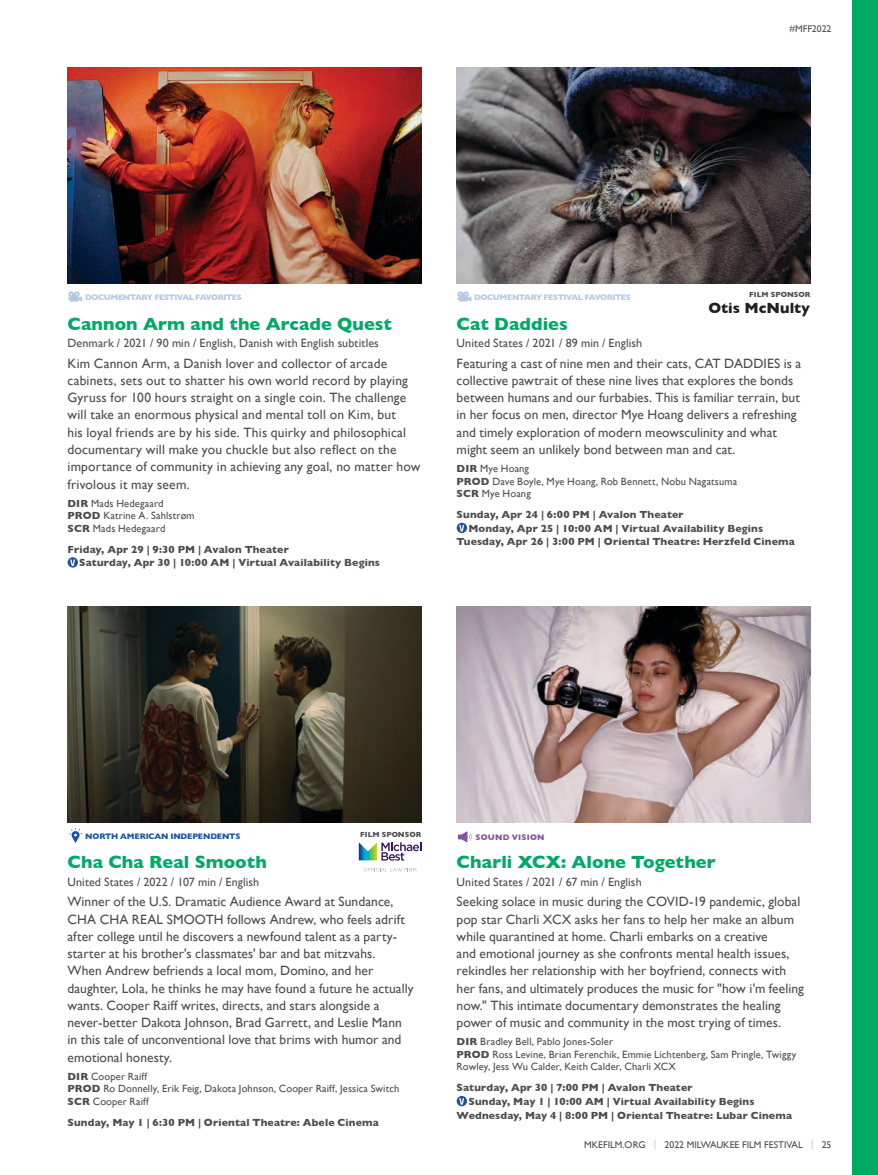
<style>
.page{position:relative;width:878px;height:1175px;background:#fff}
.page>*{position:absolute;margin:0;border:0;box-sizing:border-box;transform-origin:0 0}
.t1{font:700 18px "Gill Sans";letter-spacing:.005em;color:#00aa64}
.t2{font:700 15px "Gill Sans";color:#231f20}
.t3{font:13.5px/17.2px "Gill Sans";letter-spacing:.005em;color:#4d4d4f}
.t4{font:12px "Gill Sans";letter-spacing:.005em;color:#4d4d4f}
.t5{font:700 10.5px/13.5px "Gill Sans";letter-spacing:.015em;color:#4d4d4f}
.t6{font:10.5px/12.6px "Gill Sans";letter-spacing:.015em;color:#4d4d4f}
.t7{font:9.75px "Gill Sans";color:#4d4d4f}
.t8{font:700 8.1px "Gill Sans";letter-spacing:-.045em;color:#b3c9e8}
.t9{font:700 8.1px "Gill Sans";letter-spacing:-.02em;color:#1953a3}
.t10{font:700 8.1px "Gill Sans";letter-spacing:.025em;color:#8254a2}
.t11{font:700 7.5px "Gill Sans";color:#4d4d4f}
.s1{font-weight:700}
</style>
<div class="page">
<img style="left:68px;top:68px;width:353px;height:216px">
<img style="left:68px;top:606px;width:353px;height:216px">
<img style="left:456px;top:68px;width:354px;height:216px">
<img style="left:456px;top:606px;width:354px;height:216px">
<div style="left:68px;top:557px;width:10px;height:11px;background:#1c51a4;border-radius:50%"></div>
<svg style="left:70px;top:559px;width:5px;height:7px"></svg>
<svg style="left:456px;top:522px;width:11px;height:11px"></svg>
<svg style="left:459px;top:525px;width:5px;height:6px"></svg>
<svg style="left:456px;top:1095px;width:11px;height:11px"></svg>
<svg style="left:459px;top:1098px;width:5px;height:6px"></svg>
<div style="left:852px;top:0;width:26px;height:1174px;background:#00aa64"></div>
<svg style="left:68px;top:291px;width:14px;height:10px"></svg>
<svg style="left:457px;top:291px;width:14px;height:10px"></svg>
<svg style="left:69px;top:828px;width:13px;height:15px"></svg>
<svg style="left:458px;top:831px;width:13px;height:11px"></svg>
<svg style="left:363px;top:868px;width:53px;height:3px"></svg>
<svg style="left:381px;top:842px;width:40px;height:18px"></svg>
<img style="left:359px;top:842px;width:18px;height:18px">
<p class="t7" style="left:789px;top:23px;width:43px">#MFF2022</p>
<p class="t11" style="left:749px;top:288px;width:63px">FILM SPONSOR</p>
<p class="t2" style="left:708px;top:295px;width:103px">Otis McNulty</p>
<p class="t8" style="left:85px;top:290px;width:158px">DOCUMENTARY FESTIVAL FAVORITES</p>
<p class="t8" style="left:474px;top:290px;width:158px">DOCUMENTARY FESTIVAL FAVORITES</p>
<h1 class="t1" style="left:68px;top:309px;width:326px">Cannon Arm and the Arcade Quest</h1>
<p class="t4" style="left:68px;top:336px;width:313px">Denmark / 2021 / 90 min / English, Danish with English subtitles</p>
<p class="t3" style="left:68px;top:354px;width:354px">Kim Cannon Arm, a Danish lover and collector of arcade cabinets, sets out to shatter his own world record by playing Gyruss for 100 hours straight on a single coin. The challenge will take an enormous physical and mental toll on Kim, but<br>his loyal friends are by his side. This quirky and philosophical documentary will make you chuckle but also reflect on the importance of community in achieving any goal, no matter how frivolous it may seem.</p>
<p class="t6" style="left:68px;top:496px;width:129px"><span class="s1">DIR</span> Mads Hedegaard<br><span class="s1">PROD</span> Katrine A. Sahlstrøm<br><span class="s1">SCR</span> Mads Hedegaard</p>
<p class="t5" style="left:79px;top:542px;width:302px;text-indent:-12px">Friday, Apr 29 | 9:30 PM | Avalon Theater<br>Saturday, Apr 30 | 10:00 AM | Virtual Availability Begins</p>
<h1 class="t1" style="left:456px;top:309px;width:113px">Cat Daddies</h1>
<p class="t4" style="left:456px;top:336px;width:187px">United States / 2021 / 89 min / English</p>
<p class="t3" style="left:456px;top:354px;width:346px">Featuring a cast of nine men and their cats, CAT DADDIES is a collective pawtrait of these nine lives that explores the bonds between humans and our furbabies. This is familiar terrain, but in her focus on men, director Mye Hoang delivers a refreshing and timely exploration of modern meowsculinity and what might seem an unlikely bond between man and cat.</p>
<p class="t6" style="left:456px;top:462px;width:282px"><span class="s1">DIR</span> Mye Hoang<br><span class="s1">PROD</span> Dave Boyle, Mye Hoang, Rob Bennett, Nobu Nagatsuma<br><span class="s1">SCR</span> Mye Hoang</p>
<p class="t5" style="left:456px;top:508px;width:228px">Sunday, Apr 24 | 6:00 PM | Avalon Theater</p>
<p class="t5" style="left:468px;top:521px;width:296px">Monday, Apr 25 | 10:00 AM | Virtual Availability Begins</p>
<p class="t5" style="left:456px;top:535px;width:340px">Tuesday, Apr 26 | 3:00 PM | Oriental Theatre: Herzfeld Cinema</p>
<p class="t11" style="left:360px;top:828px;width:63px">FILM SPONSOR</p>
<p class="t9" style="left:85px;top:829px;width:157px">NORTH AMERICAN INDEPENDENTS</p>
<p class="t10" style="left:475px;top:830px;width:71px">SOUND VISION</p>
<h1 class="t1" style="left:68px;top:848px;width:201px">Cha Cha Real Smooth</h1>
<p class="t4" style="left:68px;top:874px;width:193px">United States / 2022 / 107 min / English</p>
<p class="t3" style="left:68px;top:893px;width:347px">Winner of the U.S. Dramatic Audience Award at Sundance, CHA CHA REAL SMOOTH follows Andrew, who feels adrift after college until he discovers a newfound talent as a party&shy;starter at his brother's classmates' bar and bat mitzvahs.<br>When Andrew befriends a local mom, Domino, and her daughter, Lola, he thinks he may have found a future he actually wants. Cooper Raiff writes, directs, and stars alongside a never-better Dakota Johnson, Brad Garrett, and Leslie Mann in this tale of unconventional love that brims with humor and emotional honesty.</p>
<p class="t6" style="left:68px;top:1069px;width:333px"><span class="s1">DIR</span> Cooper Raiff<br><span class="s1">PROD</span> Ro Donnelly, Erik Feig, Dakota Johnson, Cooper Raiff, Jessica Switch<br><span class="s1">SCR</span> Cooper Raiff</p>
<p class="t5" style="left:68px;top:1115px;width:313px">Sunday, May 1 | 6:30 PM | Oriental Theatre: Abele Cinema</p>
<h1 class="t1" style="left:456px;top:848px;width:260px">Charli XCX: Alone Together</h1>
<p class="t4" style="left:456px;top:874px;width:186px">United States / 2021 / 67 min / English</p>
<p class="t3" style="left:456px;top:893px;width:349px">Seeking solace in music during the COVID-19 pandemic, global pop star Charli XCX asks her fans to help her make an album while quarantined at home. Charli embarks on a creative<br>and emotional journey as she confronts mental health issues, rekindles her relationship with her boyfriend, connects with her fans, and ultimately produces the music for "how i'm feeling now." This intimate documentary demonstrates the healing power of music and community in the most trying of times.</p>
<p class="t6" style="left:456px;top:1035px;width:341px"><span class="s1">DIR</span> Bradley Bell, Pablo Jones-Soler<br><span class="s1">PROD</span> Ross Levine, Brian Ferenchik, Emmie Lichtenberg, Sam Pringle, Twiggy<br>Rowley, Jess Wu Calder, Keith Calder, Charli XCX</p>
<p class="t5" style="left:456px;top:1081px;width:237px">Saturday, Apr 30 | 7:00 PM | Avalon Theater</p>
<p class="t5" style="left:468px;top:1094px;width:287px">Sunday, May 1 | 10:00 AM | Virtual Availability Begins</p>
<p class="t5" style="left:456px;top:1108px;width:337px">Wednesday, May 4 | 8:00 PM | Oriental Theatre: Lubar Cinema</p>
<p class="t7" style="left:584px;top:1139px;width:249px">MKEFILM.ORG <sup>|</sup> 2022 MILWAUKEE FILM FESTIVAL <sup>|</sup> 25</p>
</div>
